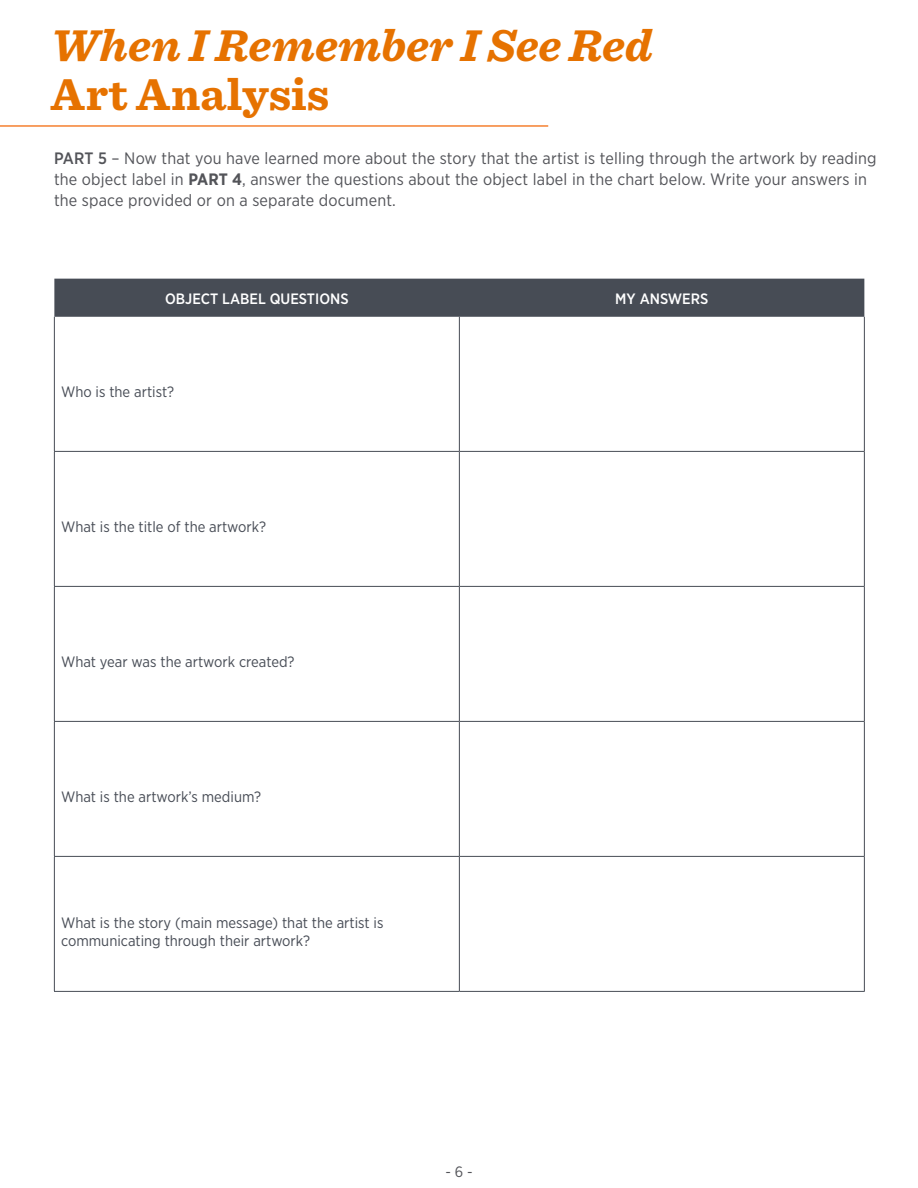
<style>
.page{position:relative;width:918px;height:1188px;background:#fff}
.page>*{position:absolute;margin:0;border:0;box-sizing:border-box;transform-origin:0 0}
.t1{font:italic 700 46.5px "Sentinel";letter-spacing:.005em;color:#e67200}
.t2{font:700 46.5px "Sentinel";letter-spacing:.005em;color:#e67200}
.t3{font:16.5px/21px "Gotham Narrow";letter-spacing:.01em;color:#535459}
.t4{font:15px/18px "Gotham Narrow";color:#474c55}
.t5{font:500 15px "Gotham Narrow";color:#fff}
.t6{font:15px "Gotham Narrow";color:#535459}
.s1{font-weight:500}
.s2{font-weight:700}
</style>
<div class="page">
<hr style="left:0;top:125px;width:548px;height:2px;background:#f47721">
<div style="left:54px;top:279px;width:810px;height:38px;background:#474c55"></div>
<hr style="left:54px;top:317px;width:1px;height:134px;background:#474c55">
<hr style="left:459px;top:317px;width:1px;height:134px;background:#474c55">
<hr style="left:864px;top:317px;width:1px;height:134px;background:#474c55">
<hr style="left:54px;top:452px;width:1px;height:134px;background:#474c55">
<hr style="left:459px;top:452px;width:1px;height:134px;background:#474c55">
<hr style="left:864px;top:452px;width:1px;height:134px;background:#474c55">
<hr style="left:54px;top:587px;width:1px;height:134px;background:#474c55">
<hr style="left:459px;top:587px;width:1px;height:134px;background:#474c55">
<hr style="left:864px;top:587px;width:1px;height:134px;background:#474c55">
<hr style="left:54px;top:722px;width:1px;height:134px;background:#474c55">
<hr style="left:459px;top:722px;width:1px;height:134px;background:#474c55">
<hr style="left:864px;top:722px;width:1px;height:134px;background:#474c55">
<hr style="left:54px;top:857px;width:1px;height:134px;background:#474c55">
<hr style="left:459px;top:857px;width:1px;height:134px;background:#474c55">
<hr style="left:864px;top:857px;width:1px;height:134px;background:#474c55">
<hr style="left:54px;top:451px;width:405px;height:1px;background:#474c55">
<hr style="left:459px;top:451px;width:406px;height:1px;background:#474c55">
<hr style="left:54px;top:586px;width:405px;height:1px;background:#474c55">
<hr style="left:459px;top:586px;width:406px;height:1px;background:#474c55">
<hr style="left:54px;top:721px;width:405px;height:1px;background:#474c55">
<hr style="left:459px;top:721px;width:406px;height:1px;background:#474c55">
<hr style="left:54px;top:856px;width:405px;height:1px;background:#474c55">
<hr style="left:459px;top:856px;width:406px;height:1px;background:#474c55">
<hr style="left:54px;top:991px;width:405px;height:1px;background:#474c55">
<hr style="left:459px;top:991px;width:406px;height:1px;background:#474c55">
<h1 class="t1" style="left:51px;top:9px;width:603px">When I Remember I See Red</h1>
<h1 class="t2" style="left:51px;top:58px;width:280px">Art Analysis</h1>
<p class="t3" style="left:54px;top:148px;width:824px"><span class="s1">PART 5</span> – Now that you have learned more about the story that the artist is telling through the artwork by reading the object label in <span class="s2">PART 4</span>, answer the questions about the object label in the chart below. Write your answers in the space provided or on a separate document.</p>
<p class="t5" style="left:165px;top:289px;width:185px">OBJECT LABEL QUESTIONS</p>
<p class="t5" style="left:615px;top:289px;width:95px">MY ANSWERS</p>
<p class="t4" style="left:61px;top:382px;width:115px">Who is the artist?</p>
<p class="t4" style="left:61px;top:517px;width:207px">What is the title of the artwork?</p>
<p class="t4" style="left:61px;top:652px;width:235px">What year was the artwork created?</p>
<p class="t4" style="left:61px;top:787px;width:202px">What is the artwork’s medium?</p>
<p class="t4" style="left:61px;top:913px;width:324px">What is the story (main message) that the artist is communicating through their artwork?</p>
<p class="t6" style="left:445px;top:1162px;width:29px">- 6 -</p>
</div>
